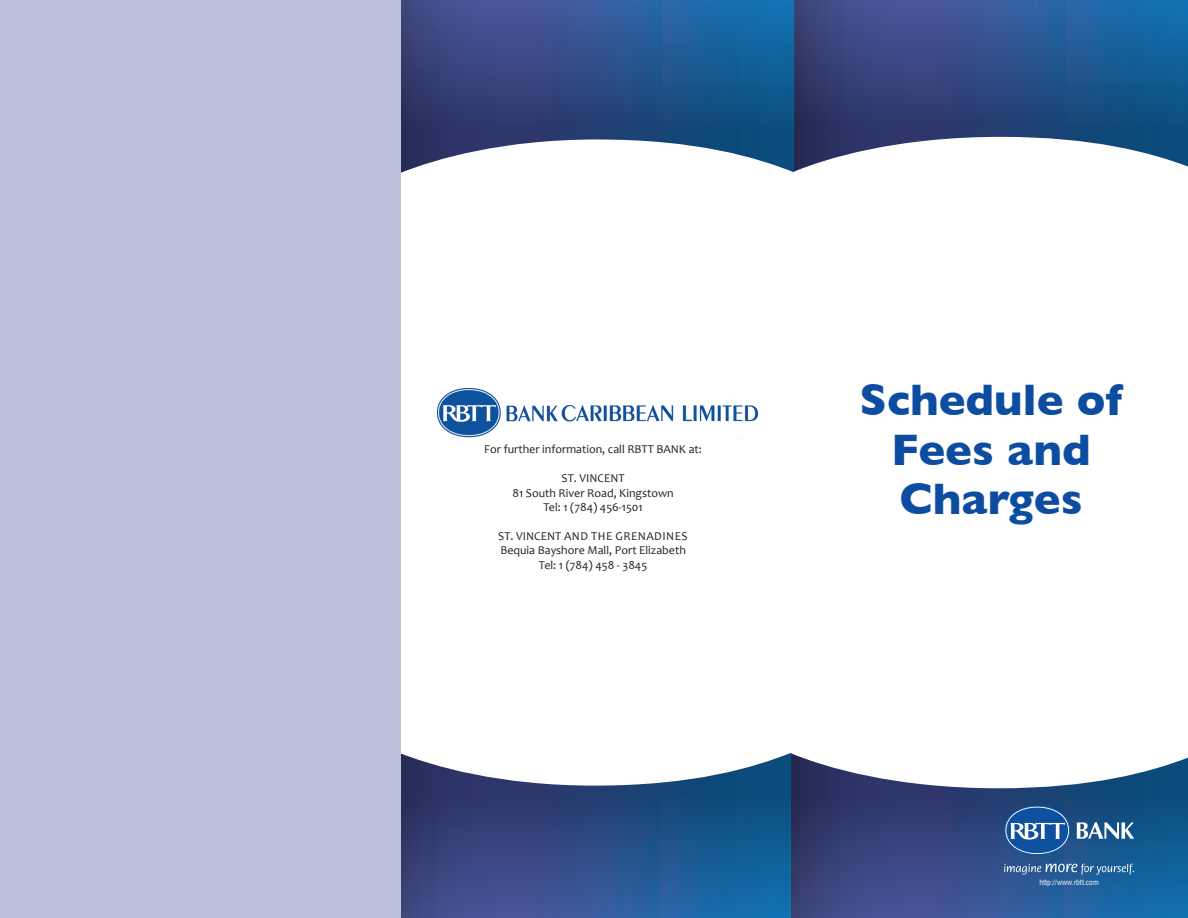
<style>
.page{position:relative;width:1188px;height:918px;background:#fff}
.page>*{position:absolute;margin:0;border:0;box-sizing:border-box;transform-origin:0 0}
.t1{font:700 45px/49.5px "Gill Sans";color:#0d4da1;text-align:center}
.t2{font:12px/14.4px "Candara";color:#231f20;text-align:center}
.t3{font:condensed 7.5px "Helvetica";color:#fff}
</style>
<div class="page">
<img style="left:438px;top:389px;width:320px;height:51px">
<img style="left:791px;top:753px;width:397px;height:165px">
<img style="left:794px;top:0;width:394px;height:172px">
<svg style="left:400px;top:736px;width:391px;height:182px"></svg>
<svg style="left:400px;top:0;width:394px;height:189px"></svg>
<div style="left:0;top:0;width:400px;height:918px;background:#bcc0d8"></div>
<svg style="left:1077px;top:822px;width:57px;height:17px"></svg>
<svg style="left:1004px;top:806px;width:66px;height:49px;background:#3b6da9"></svg>
<svg style="left:1004px;top:864px;width:130px;height:11px"></svg>
<p class="t2" style="left:484px;top:442px;width:219px">For further information, call RBTT BANK at:</p>
<p class="t2" style="left:512px;top:471px;width:163px">ST. VINCENT<br>81 South River Road, Kingstown<br>Tel: 1 (784) 456-1501</p>
<p class="t2" style="left:498px;top:529px;width:134px">ST. VINCENT an d the Grena</p>
<p class="t2" style="left:654px;top:529px;width:16px">dines</p>
<p class="t2" style="left:500px;top:543px;width:187px">Bequia Bayshore Mall, Port Elizabeth</p>
<p class="t2" style="left:539px;top:557px;width:110px">Tel: 1 (784) 458 - 3845</p>
<h1 class="t1" style="left:860px;top:375px;width:264px">Schedule of<br>Fees and<br>Charges</h1>
<p class="t3" style="left:1039px;top:877px;width:61px">http://www.rbtt.com</p>
</div>
